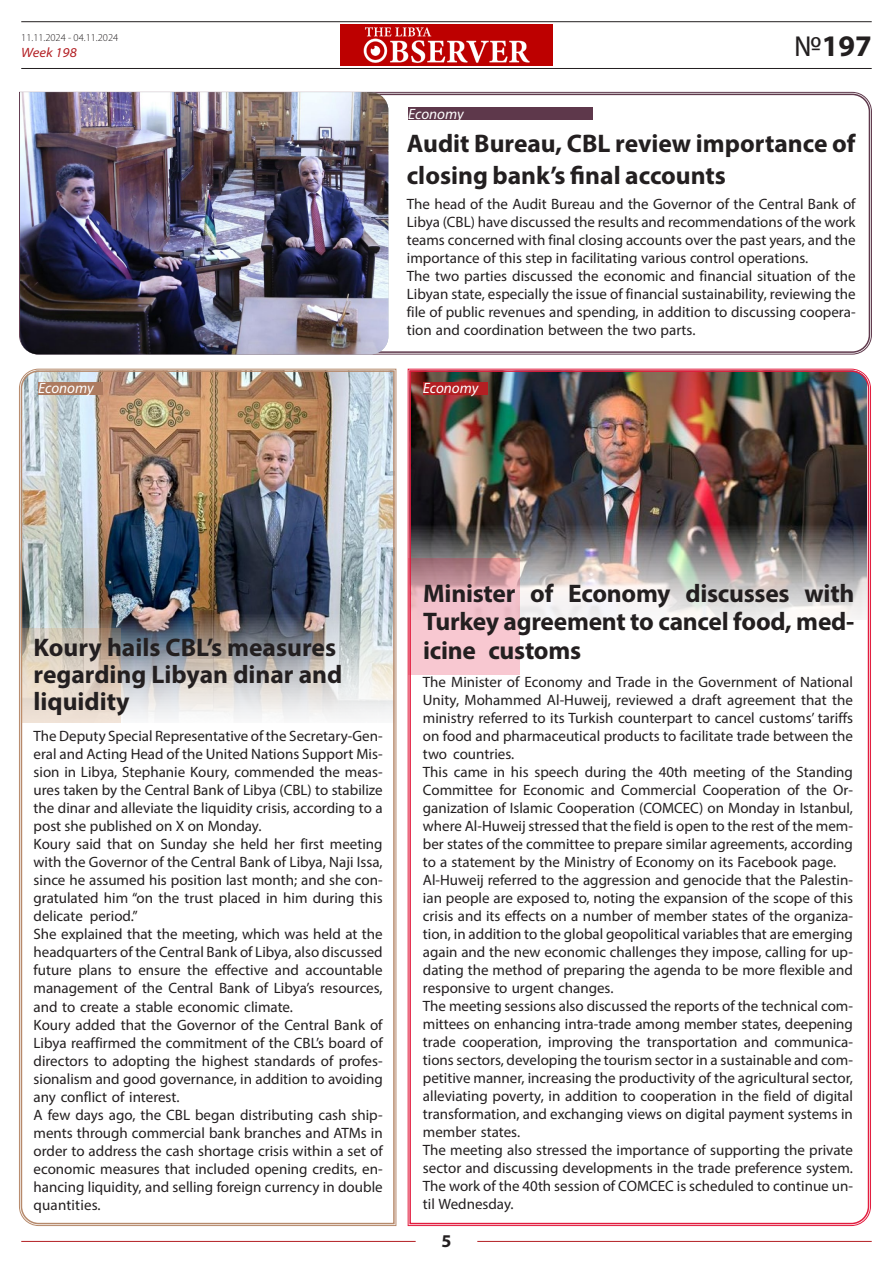
<style>
.page{position:relative;width:893px;height:1263px;background:#fff}
.page>*{position:absolute;margin:0;border:0;box-sizing:border-box;transform-origin:0 0}
.t1{font:700 30px "Myriad Pro";color:#231f20}
.العنوان_01{font:700 25.5px/28.5px "Myriad Pro";color:#231f20}
.t2{font:700 18px "Myriad Pro";color:#231f20}
.النص_01{font:15px/18px "Myriad Pro";color:#231f20;text-align:justify}
.t3{font:italic 15px "Myriad Pro";letter-spacing:-.005em;color:#fff}
.t4{font:italic 13.5px "Myriad Variable Concept";color:#b31f23}
.t5{font:10.5px "Myriad Variable Concept";color:#231f20}
.s1{font-weight:400}
</style>
<div class="page">
<hr style="left:21px;top:1241px;width:395px;height:1px;background:#b31f23">
<hr style="left:21px;top:68px;width:851px;height:1px;background:#231f20">
<hr style="left:477px;top:1241px;width:395px;height:1px;background:#b31f23">
<img style="left:340px;top:25px;width:213px;height:40px">
<hr style="left:21px;top:21px;width:851px;height:1px;background:#231f20">
<svg style="left:388px;top:93px;width:483px;height:261px"></svg>
<img style="left:20px;top:92px;width:368px;height:262px">
<div style="left:408px;top:107px;width:184px;height:13px;background:#5e384b"></div>
<img style="left:409px;top:370px;width:461px;height:855px">
<div style="left:423px;top:382px;width:65px;height:12px;background:#b31f23"></div>
<svg style="left:408px;top:558px;width:111px;height:116px;background:#e7b3bc"></svg>
<img style="left:20px;top:370px;width:375px;height:855px">
<div style="left:38px;top:382px;width:65px;height:12px;background:#ad7a5f"></div>
<svg style="left:21px;top:628px;width:99px;height:95px;background:#d9ccbe"></svg>
<p class="t5" style="left:21px;top:31px;width:99px">11.11.2024 - 04.11.2024</p>
<p class="t4" style="left:21px;top:45px;width:57px">Week 198</p>
<p class="t3" style="left:38px;top:379px;width:57px">Economy</p>
<h1 class="t1" style="left:794px;top:27px;width:79px"><span class="s1">№</span>197</h1>
<p class="t3" style="left:408px;top:104px;width:57px">Economy</p>
<p class="العنوان_01" style="left:407px;top:127px;width:450px;line-height:31.5px">Audit Bureau, CBL review importance of closing bank’s final accounts</p>
<p class="النص_01" style="left:407px;top:195px;width:450px">The head of the Audit Bureau and the Governor of the Central Bank of Libya (CBL) have discussed the results and recommendations of the work teams concerned with final closing accounts over the past years, and the importance of this step in facilitating various control operations.</p>
<p class="النص_01" style="left:407px;top:267px;width:450px">The two parties discussed the economic and financial situation of the Libyan state, especially the issue of financial sustainability, reviewing the file of public revenues and spending, in addition to discussing coopera&shy;tion and coordination between the two parts.</p>
<p class="t3" style="left:423px;top:379px;width:57px">Economy</p>
<p class="العنوان_01" style="left:34px;top:633px;width:304px">Koury hails CBL’s measures</p>
<p class="العنوان_01" style="left:34px;top:660px;width:310px">regarding Libyan dinar and</p>
<p class="العنوان_01" style="left:34px;top:687px;width:98px">liquidity</p>
<p class="النص_01" style="left:34px;top:727px;width:351px">The Deputy Special Representative of the Secretary-Gen&shy;eral and Acting Head of the United Nations Support Mis&shy;sion in Libya, Stephanie Koury, commended the meas&shy;ures taken by the Central Bank of Libya (CBL) to stabilize the dinar and alleviate the liquidity crisis, according to a post she published on X on Monday.</p>
<p class="النص_01" style="left:34px;top:835px;width:351px">Koury said that on Sunday she held her first meeting with the Governor of the Central Bank of Libya, Naji Issa, since he assumed his position last month; and she con&shy;gratulated him “on the trust placed in him during this delicate period.”</p>
<p class="النص_01" style="left:34px;top:925px;width:351px">She explained that the meeting, which was held at the headquarters of the Central Bank of Libya, also discussed future plans to ensure the effective and accountable management of the Central Bank of Libya’s resources, and to create a stable economic climate.</p>
<p class="النص_01" style="left:34px;top:1015px;width:351px">Koury added that the Governor of the Central Bank of Libya reaffirmed the commitment of the CBL’s board of directors to adopting the highest standards of profes&shy;sionalism and good governance, in addition to avoiding any conflict of interest.</p>
<p class="النص_01" style="left:34px;top:1105px;width:351px">A few days ago, the CBL began distributing cash ship&shy;ments through commercial bank branches and ATMs in order to address the cash shortage crisis within a set of economic measures that included opening credits, en&shy;hancing liquidity, and selling foreign currency in double quantities.</p>
<p class="العنوان_01" style="left:423px;top:578px;width:433px;text-align:justify">Minister of Economy discusses with Turkey agreement to cancel food, med&shy;icine customs</p>
<p class="النص_01" style="left:423px;top:673px;width:432px">The Minister of Economy and Trade in the Government of National Unity, Mohammed Al-Huweij, reviewed a draft agreement that the ministry referred to its Turkish counterpart to cancel customs’ tariffs on food and pharmaceutical products to facilitate trade between the two countries.</p>
<p class="النص_01" style="left:423px;top:763px;width:432px">This came in his speech during the 40th meeting of the Standing Committee for Economic and Commercial Cooperation of the Or&shy;ganization of Islamic Cooperation (COMCEC) on Monday in Istanbul, where Al-Huweij stressed that the field is open to the rest of the mem&shy;ber states of the committee to prepare similar agreements, according to a statement by the Ministry of Economy on its Facebook page.</p>
<p class="النص_01" style="left:423px;top:871px;width:432px">Al-Huweij referred to the aggression and genocide that the Palestin&shy;ian people are exposed to, noting the expansion of the scope of this crisis and its effects on a number of member states of the organiza&shy;tion, in addition to the global geopolitical variables that are emerging again and the new economic challenges they impose, calling for up&shy;dating the method of preparing the agenda to be more flexible and responsive to urgent changes.</p>
<p class="النص_01" style="left:423px;top:997px;width:432px">The meeting sessions also discussed the reports of the technical com&shy;mittees on enhancing intra-trade among member states, deepening trade cooperation, improving the transportation and communica&shy;tions sectors, developing the tourism sector in a sustainable and com&shy;petitive manner, increasing the productivity of the agricultural sector, alleviating poverty, in addition to cooperation in the field of digital transformation, and exchanging views on digital payment systems in member states.</p>
<p class="النص_01" style="left:423px;top:1141px;width:432px">The meeting also stressed the importance of supporting the private sector and discussing developments in the trade preference system.<br>The work of the 40th session of COMCEC is scheduled to continue un&shy;til Wednesday.</p>
<p class="t2" style="left:441px;top:1229px;width:11px">5</p>
</div>
